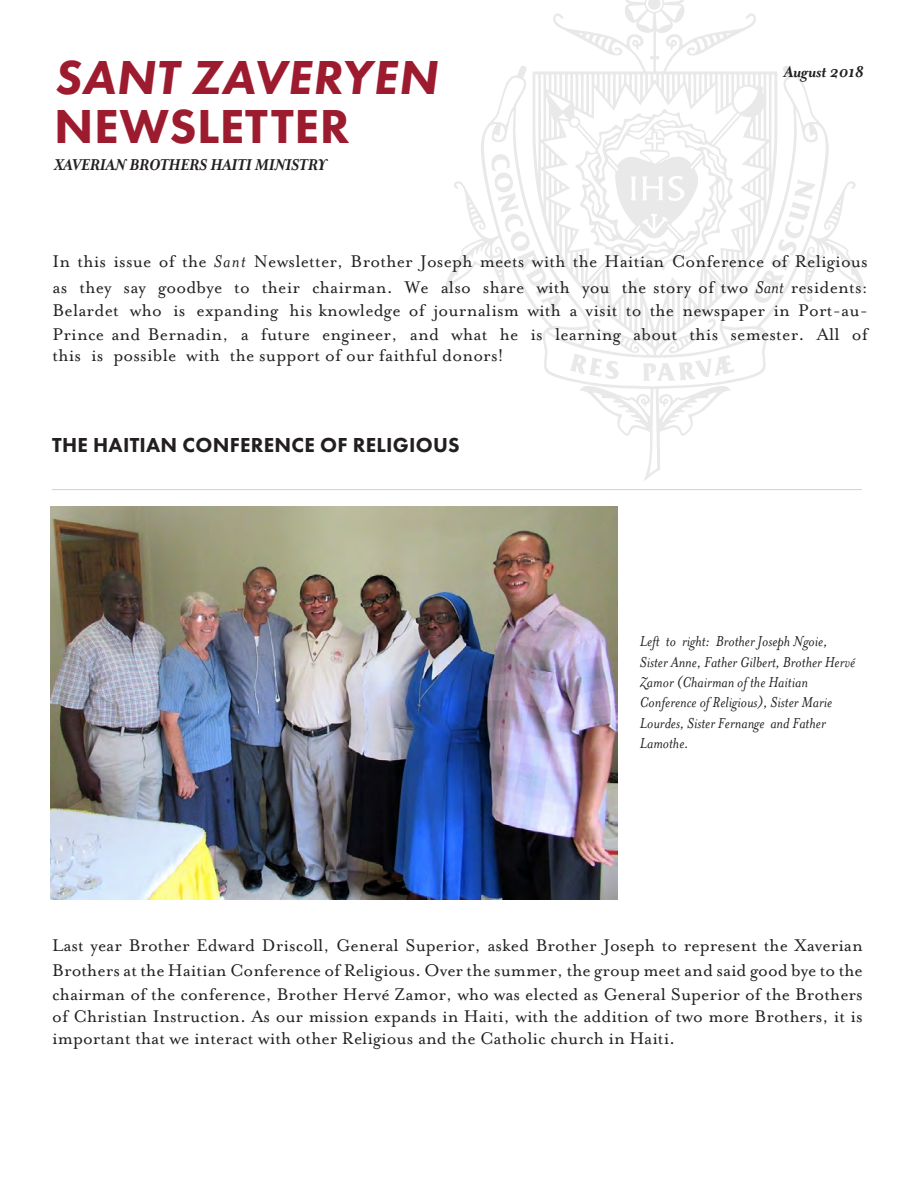
<style>
.page{position:relative;width:918px;height:1188px;background:#fff}
.page>*{position:absolute;margin:0;border:0;box-sizing:border-box;transform-origin:0 0}
.t1{font:italic 800 49.5px "Futura PT";letter-spacing:.01em;color:#9d1b2f}
.t2{font:800 49.5px "Futura PT";letter-spacing:.01em;color:#9d1b2f}
.t3{font:800 21px "Futura PT";letter-spacing:.01em;color:#231f20}
.t4{font:19.5px/24.8px "Mrs Eaves OT";letter-spacing:.01em;color:#231f20}
.t5{font:italic 700 18px "Mrs Eaves OT";color:#231f20}
.t6{font:italic 16.5px/20.2px "Mrs Eaves OT";color:#231f20}
.s1{font-style:italic}
</style>
<div class="page">
<svg style="left:445px;top:0;width:419px;height:481px"></svg>
<svg style="left:643px;top:355px;width:91px;height:26px"></svg>
<svg style="left:569px;top:354px;width:50px;height:26px"></svg>
<svg style="left:754px;top:179px;width:62px;height:126px"></svg>
<svg style="left:491px;top:154px;width:70px;height:161px"></svg>
<svg style="left:648px;top:0;width:13px;height:10px"></svg>
<hr style="left:52px;top:489px;width:810px;height:1px;background:#d1d2d4">
<img style="left:51px;top:507px;width:567px;height:393px">
<h1 class="t1" style="left:54px;top:46px;width:385px">SANT ZAVERYEN</h1>
<h1 class="t2" style="left:54px;top:96px;width:297px">NEWSLETTER</h1>
<p class="t5" style="left:54px;top:155px;width:274px">XAVERIAN BROTHERS HAITI MINISTRY</p>
<p class="t5" style="left:784px;top:61px;width:81px">August 2018</p>
<p class="t4" style="left:53px;top:249px;width:817px;line-height:25.5px">In this issue of the <span class="s1">Sant</span> Newsletter, Brother Joseph meets with the Haitian Conference of Religious as they say goodbye to their chairman. We also share with you the story of two <span class="s1">Sant</span> residents:</p>
<p class="t4" style="left:53px;top:299px;width:817px;line-height:23.4px">Belardet who is expanding his knowledge of journalism with a visit to the newspaper in Port-au-<br>Prince and Bernadin, a future engineer, and what he is learning about this semester. All of</p>
<p class="t4" style="left:53px;top:343px;width:453px">this is possible with the support of our faithful donors!</p>
<p class="t3" style="left:52px;top:432px;width:409px">THE HAITIAN CONFERENCE OF RELIGIOUS</p>
<p class="t6" style="left:640px;top:631px;width:217px">Left to right: Brother Joseph Ngoie,<br>Sister Anne, Father Gilbert, Brother Hervé<br>Zamor (Chairman of the Haitian<br>Conference of Religious), Sister Marie<br>Lourdes, Sister Fernange and Father<br>Lamothe.</p>
<p class="t4" style="left:52px;top:933px;width:812px;text-align:justify">Last year Brother Edward Driscoll, General Superior, asked Brother Joseph to represent the Xaverian Brothers at the Haitian Conference of Religious. Over the summer, the group meet and said good bye to the chairman of the conference, Brother Hervé Zamor, who was elected as General Superior of the Brothers</p>
<p class="t4" style="left:52px;top:1006px;width:812px;line-height:22px">of Christian Instruction. As our mission expands in Haiti, with the addition of two more Brothers, it is important that we interact with other Religious and the Catholic church in Haiti.</p>
</div>
